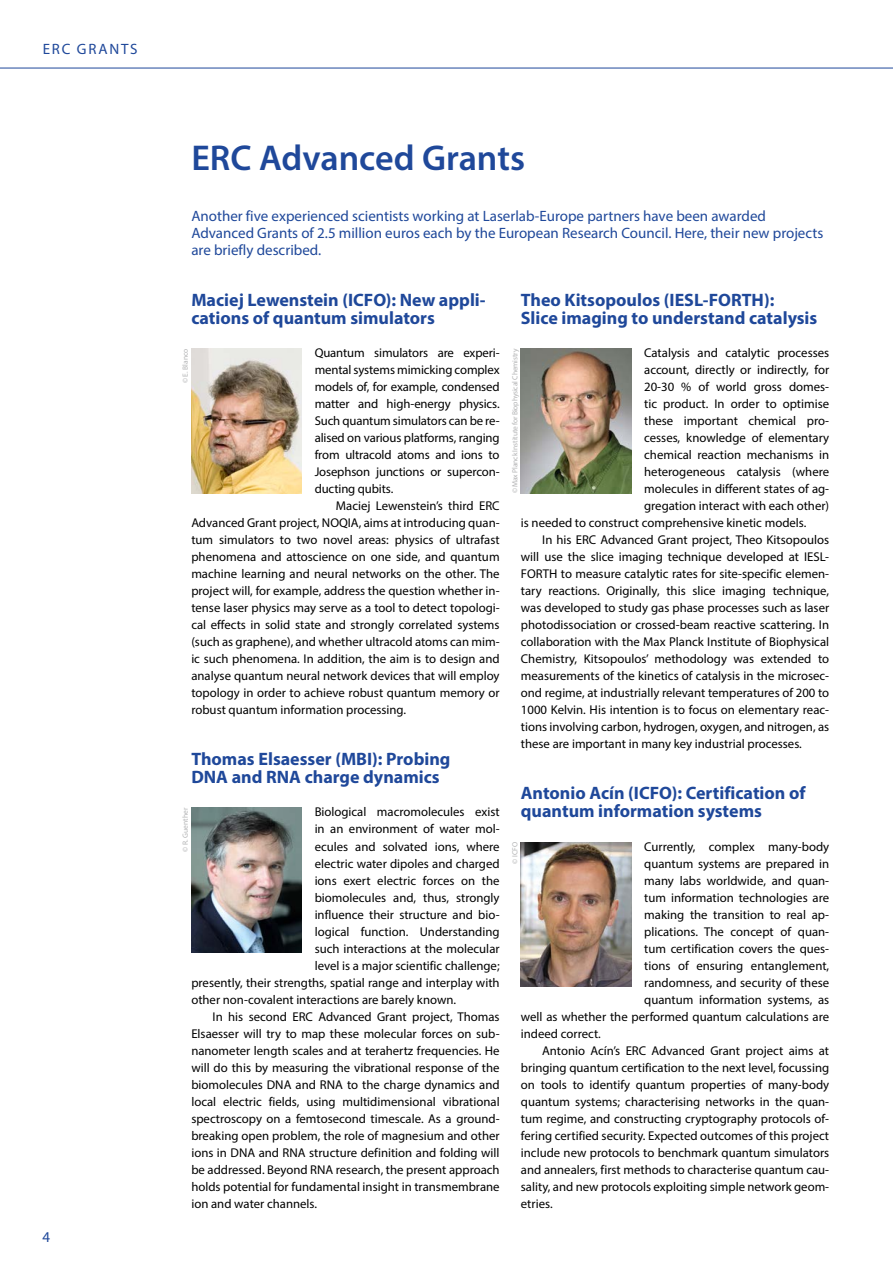
<style>
.page{position:relative;width:893px;height:1263px;background:#fff}
.page>*{position:absolute;margin:0;border:0;box-sizing:border-box;transform-origin:0 0}
.t1{font:600 36px "Myriad Pro";color:#1f489a}
.t2{font:700 18px/18px "Myriad Pro";color:#1f489a}
.t3{font:15px/17px "Myriad Pro";color:#1f489a}
.t4{font:15px "Myriad Pro";letter-spacing:.12em;color:#1f489a}
.t5{font:12.75px/17px "Myriad Pro";color:#000;text-align:justify}
.t6{font:7.5px "Myriad Pro";letter-spacing:-.015em;color:#b1b2b3}
</style>
<div class="page">
<img style="left:191px;top:349px;width:111px;height:144px">
<img style="left:191px;top:808px;width:111px;height:144px">
<img style="left:521px;top:349px;width:110px;height:144px">
<img style="left:521px;top:842px;width:110px;height:144px">
<hr style="left:0;top:68px;width:893px;height:1px;background:#1f489a">
<p class="t4" style="left:43px;top:39px;width:96px">ERC GRANTS</p>
<p class="t3" style="left:43px;top:1228px;width:9px">4</p>
<h1 class="t1" style="left:191px;top:135px;width:335px">ERC Advanced Grants</h1>
<p class="t3" style="left:191px;top:207px;width:633px">Another five experienced scientists working at Laserlab-Europe partners have been awarded<br>Advanced Grants of 2.5 million euros each by the European Research Council. Here, their new projects are briefly described.</p>
<h2 class="t2" style="left:191px;top:290px;width:296px">Maciej Lewenstein (ICFO): New appli&shy;cations of quantum simulators</h2>
<p class="t5" style="left:315px;top:344px;width:186px">Quantum simulators are experi&shy;mental systems mimicking complex models of, for example, condensed matter and high-energy physics.<br>Such quantum simulators can be re&shy;alised on various platforms, ranging from ultracold atoms and ions to Josephson junctions or supercon&shy;ducting qubits.</p>
<p class="t5" style="left:191px;top:497px;width:310px;text-indent:145px">Maciej Lewenstein’s third ERC Advanced Grant project, NOQIA, aims at introducing quan&shy;tum simulators to two novel areas: physics of ultrafast phenomena and attoscience on one side, and quantum machine learning and neural networks on the other. The project will, for example, address the question whether in&shy;tense laser physics may serve as a tool to detect topologi&shy;cal effects in solid state and strongly correlated systems (such as graphene), and whether ultracold atoms can mim&shy;ic such phenomena. In addition, the aim is to design and analyse quantum neural network devices that will employ topology in order to achieve robust quantum memory or robust quantum information processing.</p>
<h2 class="t2" style="left:191px;top:750px;width:261px">Thomas Elsaesser (MBI): Probing<br>DNA and RNA charge dynamics</h2>
<p class="t5" style="left:315px;top:803px;width:186px">Biological macromolecules exist</p>
<p class="t5" style="left:315px;top:820px;width:186px">in an environment of water mol-</p>
<p class="t5" style="left:315px;top:837px;width:186px">ecules and solvated ions, where</p>
<p class="t5" style="left:315px;top:854px;width:186px">electric water dipoles and charged</p>
<p class="t5" style="left:315px;top:871px;width:186px">ions exert electric forces on the</p>
<p class="t5" style="left:315px;top:888px;width:186px">biomolecules and, thus, strongly</p>
<p class="t5" style="left:315px;top:905px;width:186px">influence their structure and bio-</p>
<p class="t5" style="left:315px;top:922px;width:186px">logical function. Understanding</p>
<p class="t5" style="left:315px;top:939px;width:186px">such interactions at the molecular</p>
<p class="t5" style="left:315px;top:957px;width:186px">level is a major scientific challenge;</p>
<p class="t5" style="left:191px;top:974px;width:310px">presently, their strengths, spatial range and interplay with</p>
<p class="t5" style="left:191px;top:991px;width:266px">other non-covalent interactions are barely known.</p>
<p class="t5" style="left:213px;top:1008px;width:289px">In his second ERC Advanced Grant project, Thomas</p>
<p class="t5" style="left:191px;top:1025px;width:310px">Elsaesser will try to map these molecular forces on sub-</p>
<p class="t5" style="left:191px;top:1042px;width:310px">nanometer length scales and at terahertz frequencies. He</p>
<p class="t5" style="left:191px;top:1059px;width:310px">will do this by measuring the vibrational response of the</p>
<p class="t5" style="left:191px;top:1076px;width:310px">biomolecules DNA and RNA to the charge dynamics and</p>
<p class="t5" style="left:191px;top:1093px;width:310px">local electric fields, using multidimensional vibrational</p>
<p class="t5" style="left:191px;top:1110px;width:310px">spectroscopy on a femtosecond timescale. As a ground-</p>
<p class="t5" style="left:191px;top:1127px;width:310px">breaking open problem, the role of magnesium and other</p>
<p class="t5" style="left:191px;top:1144px;width:310px">ions in DNA and RNA structure definition and folding will</p>
<p class="t5" style="left:191px;top:1161px;width:310px">be addressed. Beyond RNA research, the present approach</p>
<p class="t5" style="left:191px;top:1178px;width:310px">holds potential for fundamental insight in transmembrane</p>
<p class="t5" style="left:191px;top:1195px;width:127px">ion and water channels.</p>
<h2 class="t2" style="left:521px;top:290px;width:298px">Theo Kitsopoulos (IESL-FORTH):<br>Slice imaging to understand catalysis</h2>
<p class="t5" style="left:644px;top:344px;width:186px">Catalysis and catalytic processes</p>
<p class="t5" style="left:644px;top:361px;width:186px">account, directly or indirectly, for</p>
<p class="t5" style="left:644px;top:378px;width:186px">20-30 % of world gross domes-</p>
<p class="t5" style="left:644px;top:395px;width:186px">tic product. In order to optimise</p>
<p class="t5" style="left:644px;top:412px;width:186px">these important chemical pro-</p>
<p class="t5" style="left:644px;top:429px;width:186px">cesses, knowledge of elementary</p>
<p class="t5" style="left:644px;top:446px;width:186px">chemical reaction mechanisms in</p>
<p class="t5" style="left:644px;top:463px;width:186px">heterogeneous catalysis (where</p>
<p class="t5" style="left:644px;top:480px;width:186px">molecules in different states of ag-</p>
<p class="t5" style="left:644px;top:497px;width:186px">gregation interact with each other)</p>
<p class="t5" style="left:521px;top:514px;width:287px">is needed to construct comprehensive kinetic models.</p>
<p class="t5" style="left:542px;top:531px;width:289px">In his ERC Advanced Grant project, Theo Kitsopoulos</p>
<p class="t5" style="left:521px;top:548px;width:310px">will use the slice imaging technique developed at IESL-</p>
<p class="t5" style="left:521px;top:565px;width:310px">FORTH to measure catalytic rates for site-specific elemen-</p>
<p class="t5" style="left:521px;top:582px;width:310px">tary reactions. Originally, this slice imaging technique,</p>
<p class="t5" style="left:521px;top:599px;width:310px">was developed to study gas phase processes such as laser</p>
<p class="t5" style="left:521px;top:616px;width:310px">photodissociation or crossed-beam reactive scattering. In</p>
<p class="t5" style="left:521px;top:633px;width:310px">collaboration with the Max Planck Institute of Biophysical</p>
<p class="t5" style="left:521px;top:650px;width:310px">Chemistry, Kitsopoulos’ methodology was extended to</p>
<p class="t5" style="left:521px;top:667px;width:310px">measurements of the kinetics of catalysis in the microsec-</p>
<p class="t5" style="left:521px;top:684px;width:310px">ond regime, at industrially relevant temperatures of 200 to</p>
<p class="t5" style="left:521px;top:701px;width:310px">1000 Kelvin. His intention is to focus on elementary reac-</p>
<p class="t5" style="left:521px;top:718px;width:310px">tions involving carbon, hydrogen, oxygen, and nitrogen, as</p>
<p class="t5" style="left:521px;top:735px;width:282px">these are important in many key industrial processes.</p>
<h2 class="t2" style="left:521px;top:784px;width:286px">Antonio Acín (ICFO): Certification of quantum information systems</h2>
<p class="t5" style="left:644px;top:837px;width:186px">Currently, complex many-body</p>
<p class="t5" style="left:644px;top:854px;width:186px">quantum systems are prepared in</p>
<p class="t5" style="left:644px;top:871px;width:186px">many labs worldwide, and quan-</p>
<p class="t5" style="left:644px;top:888px;width:186px">tum information technologies are</p>
<p class="t5" style="left:644px;top:905px;width:186px">making the transition to real ap-</p>
<p class="t5" style="left:644px;top:922px;width:186px">plications. The concept of quan-</p>
<p class="t5" style="left:644px;top:939px;width:186px">tum certification covers the ques-</p>
<p class="t5" style="left:644px;top:957px;width:186px">tions of ensuring entanglement,</p>
<p class="t5" style="left:644px;top:974px;width:186px">randomness, and security of these</p>
<p class="t5" style="left:644px;top:991px;width:186px">quantum information systems, as</p>
<p class="t5" style="left:521px;top:1008px;width:310px">well as whether the performed quantum calculations are</p>
<p class="t5" style="left:521px;top:1025px;width:81px">indeed correct.</p>
<p class="t5" style="left:542px;top:1042px;width:289px">Antonio Acín’s ERC Advanced Grant project aims at</p>
<p class="t5" style="left:521px;top:1059px;width:310px">bringing quantum certification to the next level, focussing</p>
<p class="t5" style="left:521px;top:1076px;width:310px">on tools to identify quantum properties of many-body</p>
<p class="t5" style="left:521px;top:1093px;width:310px">quantum systems; characterising networks in the quan-</p>
<p class="t5" style="left:521px;top:1110px;width:310px">tum regime, and constructing cryptography protocols of-</p>
<p class="t5" style="left:521px;top:1127px;width:310px">fering certified security. Expected outcomes of this project</p>
<p class="t5" style="left:521px;top:1144px;width:310px">include new protocols to benchmark quantum simulators</p>
<p class="t5" style="left:521px;top:1161px;width:310px">and annealers, first methods to characterise quantum cau-</p>
<p class="t5" style="left:521px;top:1178px;width:310px">sality, and new protocols exploiting simple network geom-</p>
<p class="t5" style="left:521px;top:1195px;width:33px">etries.</p>
<p class="t6" style="left:181px;top:383px;width:36px;rotate:-90deg">© E. Blanco</p>
<p class="t6" style="left:510px;top:493px;width:146px;rotate:-90deg">© Max Planck Institute for Biophysical Chemistry</p>
<p class="t6" style="left:181px;top:851px;width:45px;rotate:-90deg">© R. Guenther</p>
<p class="t6" style="left:510px;top:864px;width:23px;rotate:-90deg">© ICFO</p>
</div>
